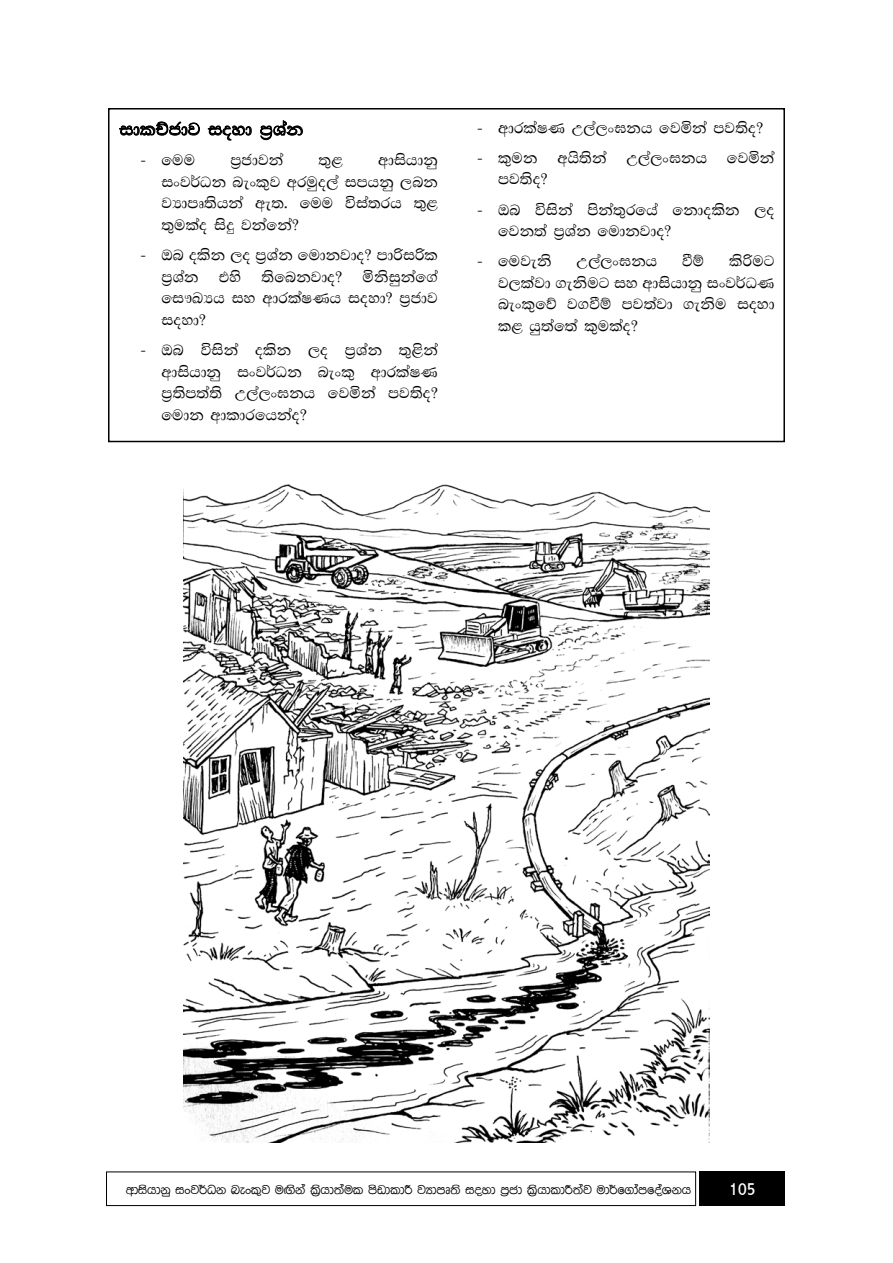
<style>
.page{position:relative;width:893px;height:1263px;background:#fff}
.page>*{position:absolute;margin:0;border:0;box-sizing:border-box;transform-origin:0 0}
.t1{font:21px "FM Abhayax";color:#000}
.t2{font:18px/21.6px "FM Abhayax";color:#000}
.t3{font:condensed 18px "Abadi";color:#fff}
.t4{font:13.5px "FM Malithix";color:#000}
</style>
<div class="page">
<div style="left:106px;top:1172px;width:590px;height:34px;border:1px solid #000"></div>
<div style="left:700px;top:1172px;width:85px;height:34px;background:#000"></div>
<svg style="left:119px;top:121px;width:81px;height:15px"></svg>
<svg style="left:208px;top:125px;width:44px;height:16px"></svg>
<svg style="left:260px;top:120px;width:43px;height:20px"></svg>
<div style="left:108px;top:108px;width:677px;height:334px;border:2px solid #000"></div>
<img style="left:183px;top:484px;width:527px;height:659px">
<p class="t1" style="left:119px;top:119px;width:185px">idlÉcdj ioyd m%Yak</p>
<p class="t2" style="left:140px;top:150px;width:56px">- fuu</p>
<p class="t2" style="left:230px;top:150px;width:55px">m%cdjka</p>
<p class="t2" style="left:319px;top:150px;width:26px">;=&lt;</p>
<p class="t2" style="left:161px;top:150px;width:289px;text-indent:217px">wdishdkq ixj¾Ok nexl=j wruqo,a imhkq,nk jHdmD;shka we;' fuu úia;rh ;=&lt; ;=ulao isÿ jkafka@</p>
<p class="t2" style="left:161px;top:244px;width:278px;text-align:justify;text-indent:-21px">- Tn olsk ,o m%Yak fudkjdo@ mdßißl m%Yak tys ;sfnkjdo@ ñksiqkaf.a fi!LHh iy wdrlaIKh ioyd@ m%cdj ioyd@</p>
<p class="t2" style="left:161px;top:339px;width:278px;text-align:justify;text-indent:-21px">- Tn úiska olsk ,o m%Yak ;=&lt;ska wdishdkq ixj¾Ok nexl= wdrlaIK m%;sm;a;s W,a,x&gt;kh fjñka mj;so@ fudk wdldrfhkao@</p>
<p class="t2" style="left:477px;top:117px;width:288px">- wdrlaIK W,a,x&gt;kh fjñka mj;so@</p>
<p class="t2" style="left:498px;top:147px;width:278px;text-indent:-21px">- l=uk whs;ska W,a,x&gt;kh fjñka mj;so@</p>
<p class="t2" style="left:498px;top:199px;width:278px;text-indent:-21px">- Tn úiska mska;=rfha fkdolsk ,o fjk;a m%Yak fudkjdo@</p>
<p class="t2" style="left:477px;top:251px;width:182px">- fujeks W,a,x&gt;kh</p>
<p class="t2" style="left:682px;top:251px;width:24px">ùï</p>
<p class="t2" style="left:498px;top:251px;width:278px;text-align:justify;text-indent:231px">lsßug j,lajd .eksug iy wdishdkqixj¾OK nexl=fõ j.ùï mj;ajd .eksu ioyd l&lt; hq;af;a l=ulao@</p>
<p class="t4" style="left:126px;top:1183px;width:567px">wdishdkqixj¾Ok nexl=j u`.ska l%shd;aul msvdldÍ jHdmD;sioyd m%cd l%shdldÍ;aj ud¾f.damfoaYkh</p>
<p class="t3" style="left:729px;top:1179px;width:27px">105</p>
</div>
